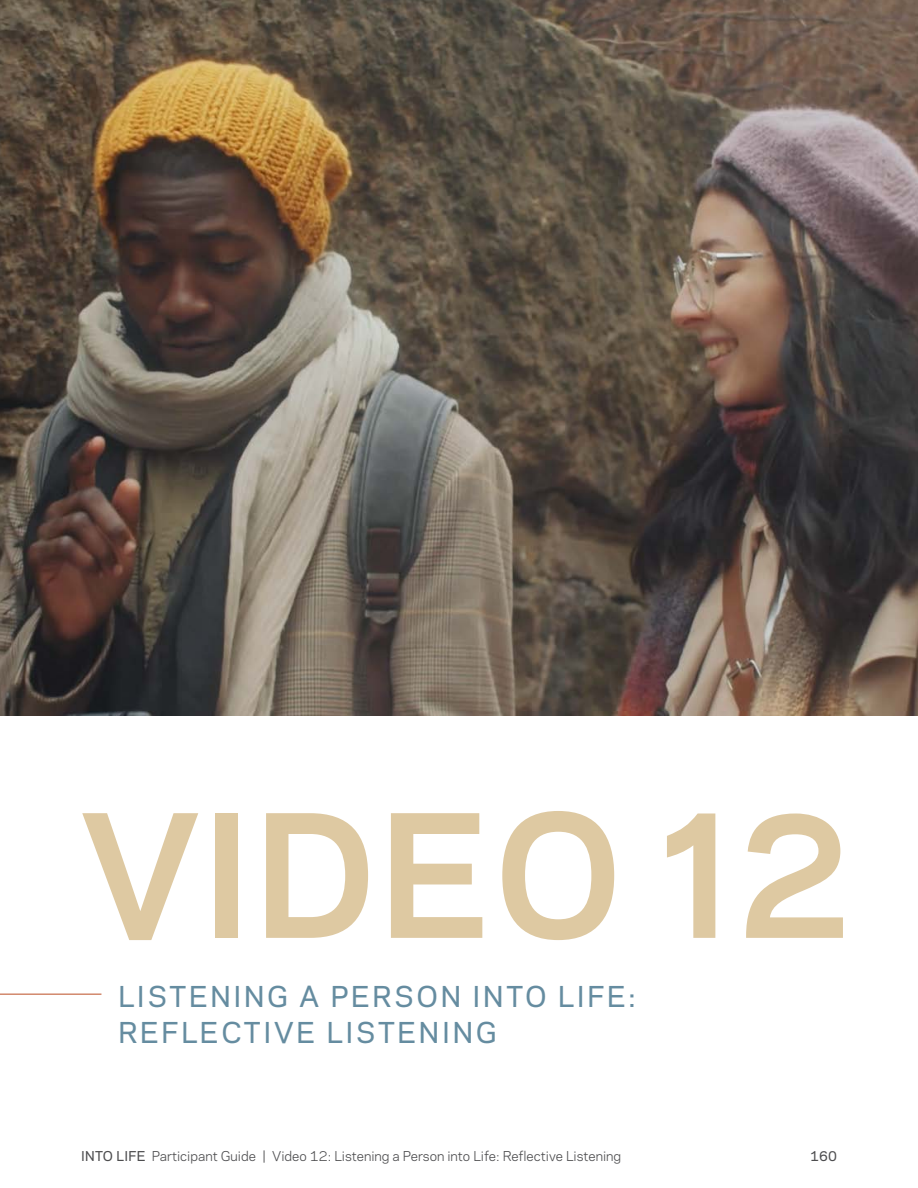
<style>
.page{position:relative;width:918px;height:1188px;background:#fff}
.page>*{position:absolute;margin:0;border:0;box-sizing:border-box;transform-origin:0 0}
.t1{font:700 159.9px "Galaxie Polaris";letter-spacing:.01em;color:#dec9a2}
.t2{font:500 27px/36px "Galaxie Polaris";letter-spacing:.1em;color:#658ca0}
.t3{font:12.75px "Galaxie Polaris";color:#4d4d4f}
.t4{font:500 12.75px "Galaxie Polaris";color:#4d4d4f}
.s1{font-weight:500}
</style>
<div class="page">
<img style="left:0;top:0;width:918px;height:716px">
<hr style="left:0;top:994px;width:101px;height:1px;background:#c3613c">
<h1 class="t1" style="left:81px;top:756px;width:771px">VIDEO 12</h1>
<h2 class="t2" style="left:118px;top:977px;width:518px">LISTENING A PERSON INTO LIFE:<br>REFLECTIVE LISTENING</h2>
<p class="t3" style="left:81px;top:1147px;width:542px"><span class="s1">INTO LIFE</span> Participant Guide | Video 12: Listening a Person into Life: Reflective Listening</p>
<p class="t4" style="left:810px;top:1147px;width:28px">160</p>
</div>
